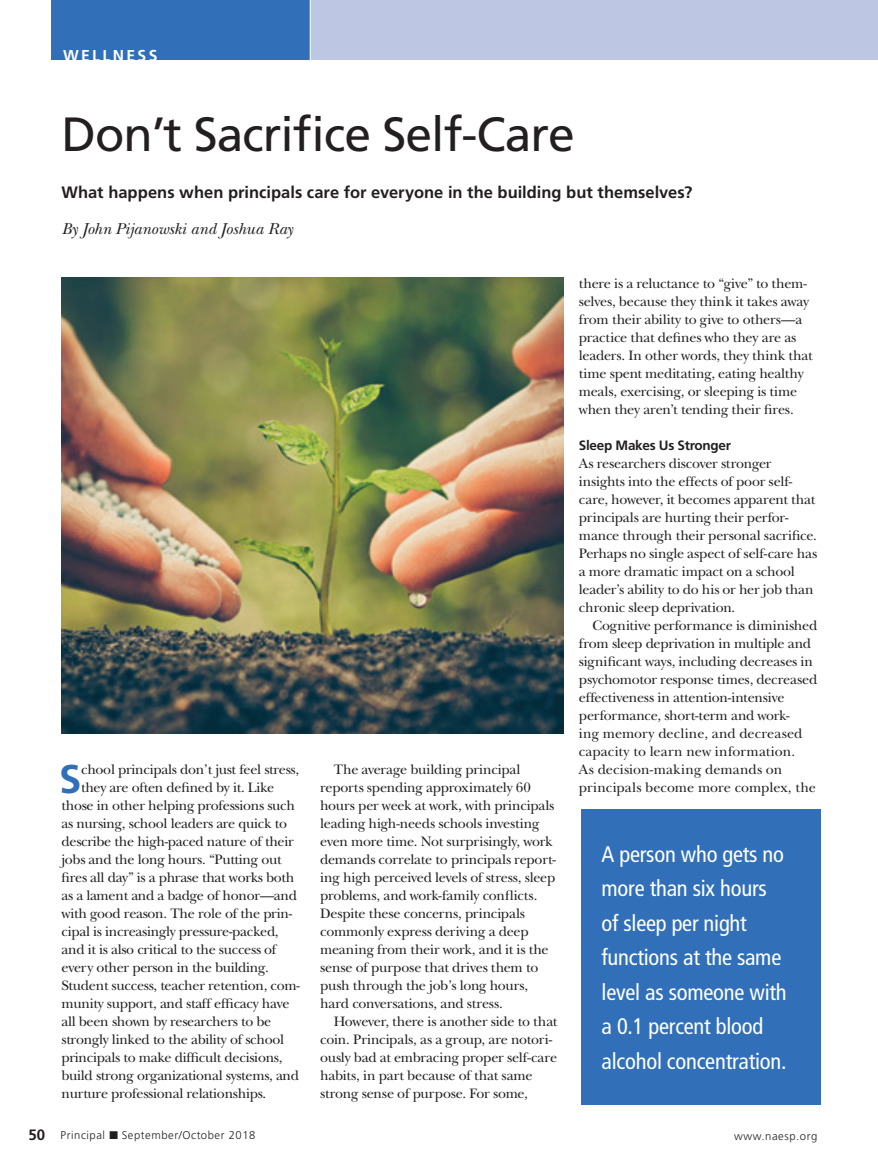
<style>
.page{position:relative;width:878px;height:1175px;background:#fff}
.page>*{position:absolute;margin:0;border:0;box-sizing:border-box;transform-origin:0 0}
.DEPT_Headline{font:48px "Frutiger";letter-spacing:-.02em;color:#231f20}
.DEPT_1stP{font:700 40.05px "Frutiger";color:#3170b8}
.Sidebar{font:condensed 22.5px/34.5px "Frutiger";letter-spacing:-.01em;color:#fff}
.DEPT_Dek{font:700 16.5px "Frutiger";color:#231f20}
.DEPT_Byline{font:italic 16.5px "New Baskerville";color:#231f20}
.t1{font:700 15.75px "Frutiger";letter-spacing:.15em;color:#fff}
.Body_Indent{font:14.25px/18px "New Baskerville";letter-spacing:-.01em;color:#231f20}
.DEPT_1stP-2{font:14.25px "New Baskerville";letter-spacing:-.02em;color:#231f20}
.Body_NoIndent{font:14.25px/18px "New Baskerville";letter-spacing:-.015em;color:#231f20}
.Subhead{font:700 13.5px "Frutiger";letter-spacing:-.02em;color:#231f20}
.t2{font:300 11.25px "Frutiger";letter-spacing:.05em;color:#231f20}
.s1{font-weight:700;font-size:15px}
</style>
<div class="page">
<div style="left:51px;top:0;width:259px;height:60px;background:#3170b8"></div>
<div style="left:310px;top:0;width:568px;height:60px;background:#bdc7e4"></div>
<hr style="left:310px;top:0;width:1px;height:60px;background:#fff">
<img style="left:62px;top:277px;width:501px;height:456px">
<div style="left:581px;top:809px;width:239px;height:295px;background:#3170b8"></div>
<p class="t1" style="left:63px;top:46px;width:96px">WELLNESS</p>
<p class="DEPT_Headline" style="left:62px;top:106px;width:515px">Don’t Sacrifice Self-Care</p>
<p class="DEPT_Dek" style="left:62px;top:183px;width:632px">What happens when principals care for everyone in the building but themselves?</p>
<p class="DEPT_Byline" style="left:62px;top:219px;width:233px">By John Pijanowski and Joshua Ray</p>
<p class="DEPT_1stP" style="left:59px;top:755px;width:24px">S</p>
<p class="DEPT_1stP-2" style="left:81px;top:761px;width:219px">chool principals don’t just feel stress,</p>
<p class="DEPT_1stP-2" style="left:81px;top:779px;width:195px">they are often defined by it. Like</p>
<p class="DEPT_1stP-2" style="left:62px;top:797px;width:235px">those in other helping professions such</p>
<p class="DEPT_1stP-2" style="left:62px;top:815px;width:227px">as nursing, school leaders are quick to</p>
<p class="DEPT_1stP-2" style="left:62px;top:833px;width:234px">describe the high-paced nature of their</p>
<p class="DEPT_1stP-2" style="left:62px;top:851px;width:222px">jobs and the long hours. “Putting out</p>
<p class="DEPT_1stP-2" style="left:62px;top:869px;width:234px">fires all day” is a phrase that works both</p>
<p class="DEPT_1stP-2" style="left:62px;top:887px;width:237px">as a lament and a badge of honor—and</p>
<p class="DEPT_1stP-2" style="left:62px;top:905px;width:232px">with good reason. The role of the prin-</p>
<p class="DEPT_1stP-2" style="left:62px;top:923px;width:219px">cipal is increasingly pressure-packed,</p>
<p class="DEPT_1stP-2" style="left:62px;top:941px;width:216px">and it is also critical to the success of</p>
<p class="DEPT_1stP-2" style="left:62px;top:959px;width:209px">every other person in the building.</p>
<p class="DEPT_1stP-2" style="left:62px;top:977px;width:240px">Student success, teacher retention, com-</p>
<p class="DEPT_1stP-2" style="left:62px;top:995px;width:229px">munity support, and staff efficacy have</p>
<p class="DEPT_1stP-2" style="left:62px;top:1013px;width:211px">all been shown by researchers to be</p>
<p class="DEPT_1stP-2" style="left:62px;top:1031px;width:224px">strongly linked to the ability of school</p>
<p class="DEPT_1stP-2" style="left:62px;top:1049px;width:222px">principals to make difficult decisions,</p>
<p class="DEPT_1stP-2" style="left:62px;top:1067px;width:239px">build strong organizational systems, and</p>
<p class="DEPT_1stP-2" style="left:62px;top:1085px;width:206px">nurture professional relationships.</p>
<p class="Body_Indent" style="left:320px;top:760px;width:237px;text-indent:14px">The average building principal reports spending approximately 60 hours per week at work, with principals leading high-needs schools investing even more time. Not surprisingly, work demands correlate to principals report&shy;ing high perceived levels of stress, sleep problems, and work-family conflicts.<br>Despite these concerns, principals commonly express deriving a deep meaning from their work, and it is the sense of purpose that drives them to push through the job’s long hours, hard conversations, and stress.</p>
<p class="Body_Indent" style="left:320px;top:1012px;width:239px;text-indent:14px">However, there is another side to that coin. Principals, as a group, are notori&shy;ously bad at embracing proper self-care habits, in part because of that same strong sense of purpose. For some,</p>
<p class="Body_Indent" style="left:579px;top:274px;width:235px">there is a reluctance to “give” to them&shy;selves, because they think it takes away from their ability to give to others—a practice that defines who they are as leaders. In other words, they think that time spent meditating, eating healthy meals, exercising, or sleeping is time when they aren’t tending their fires.</p>
<p class="Subhead" style="left:579px;top:437px;width:154px">Sleep Makes Us Stronger</p>
<p class="Body_NoIndent" style="left:579px;top:454px;width:240px">As researchers discover stronger insights into the effects of poor self&shy;care, however, it becomes apparent that principals are hurting their perfor&shy;mance through their personal sacrifice.<br>Perhaps no single aspect of self-care has a more dramatic impact on a school leader’s ability to do his or her job than chronic sleep deprivation.</p>
<p class="Body_Indent" style="left:579px;top:616px;width:240px;text-indent:14px">Cognitive performance is diminished from sleep deprivation in multiple and significant ways, including decreases in psychomotor response times, decreased effectiveness in attention-intensive performance, short-term and work-<br>ing memory decline, and decreased capacity to learn new information.<br>As decision-making demands on principals become more complex, the</p>
<p class="Sidebar" style="left:601px;top:837px;width:186px">A person who gets no more than six hours of sleep per night functions at the same level as someone with a 0.1 percent blood alcohol concentration.</p>
<p class="t2" style="left:28px;top:1129px;width:229px"><span class="s1">50</span> Principal ■ September/October 2018</p>
<p class="t2" style="left:734px;top:1129px;width:85px">www.naesp.org</p>
</div>
